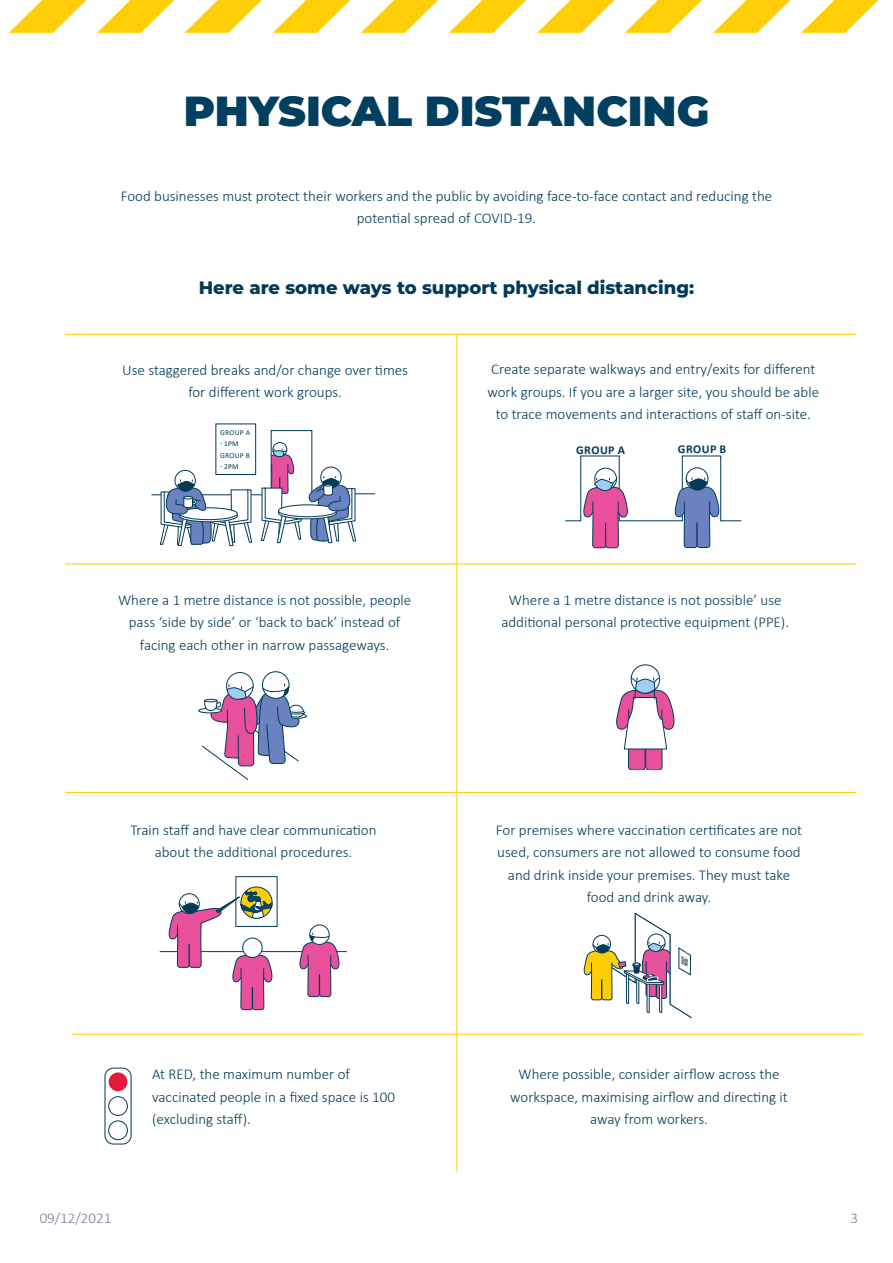
<style>
.page{position:relative;width:893px;height:1263px;background:#fff}
.page>*{position:absolute;margin:0;border:0;box-sizing:border-box;transform-origin:0 0}
.t1{font:900 42px "Montserrat";color:#003f5f}
.t2{font:800 18px "Montserrat";color:#023a57}
.t3{font:300 15px/22.5px "Calibri";color:#023a57;text-align:center}
.t4{font:300 15px "Calibri";color:#737d93}
.t5{font:700 12px "Calibri";letter-spacing:.04em;color:#023a57}
.t6{font:7.5px/11.6px "Calibri";letter-spacing:.04em;color:#023a57}
</style>
<div class="page">
<img style="left:9px;top:0;width:870px;height:33px">
<svg style="left:105px;top:1068px;width:26px;height:76px"></svg>
<div style="left:105px;top:1068px;width:26px;height:76px;border:1px solid #023a57;border-radius:9px"></div>
<hr style="left:65px;top:564px;width:791px;height:1px;background:#ffcd00">
<hr style="left:65px;top:334px;width:791px;height:1px;background:#ffcd00">
<hr style="left:72px;top:1034px;width:791px;height:1px;background:#ffcd00">
<hr style="left:65px;top:792px;width:791px;height:1px;background:#ffcd00">
<hr style="left:456px;top:334px;width:1px;height:837px;background:#ffcd00">
<div style="left:215px;top:423px;width:41px;height:52px;background:linear-gradient(to right,#fff,#fff)"></div>
<svg style="left:151px;top:430px;width:225px;height:605px"></svg>
<svg style="left:564px;top:455px;width:178px;height:580px"></svg>
<div style="left:109px;top:1121px;width:18px;height:19px;background:#fff;border-radius:50%"></div>
<div style="left:108px;top:1120px;width:20px;height:20px;border:1px solid #023a57;border-radius:50%"></div>
<div style="left:109px;top:1097px;width:18px;height:18px;background:#fff;border-radius:50%"></div>
<div style="left:108px;top:1096px;width:20px;height:20px;border:1px solid #023a57;border-radius:50%"></div>
<div style="left:109px;top:1072px;width:18px;height:19px;background:#e4193b;border-radius:50%"></div>
<h1 class="t1" style="left:184px;top:79px;width:527px">PHYSICAL DISTANCING</h1>
<p class="t3" style="left:121px;top:184px;width:653px">Food businesses must protect their workers and the public by avoiding face-to-face contact and reducing the potential spread of COVID-19.</p>
<p class="t2" style="left:199px;top:275px;width:497px">Here are some ways to support physical distancing:</p>
<p class="t3" style="left:122px;top:358px;width:287px">Use staggered breaks and/or change over times for different work groups.</p>
<p class="t6" style="left:220px;top:426px;width:31px">GROUP A</p>
<p class="t6" style="left:220px;top:438px;width:31px">- 1PM<br>GROUP B</p>
<p class="t6" style="left:220px;top:461px;width:20px">- 2PM</p>
<p class="t3" style="left:118px;top:588px;width:295px">Where a 1 metre distance is not possible, people pass ‘side by side’ or ‘back to back’ instead of facing each other in narrow passageways.</p>
<p class="t3" style="left:130px;top:818px;width:248px">Train staff and have clear communication about the additional procedures.</p>
<p class="t3" style="left:152px;top:1063px;width:244px;text-align:left">At RED, the maximum number of vaccinated people in a fixed space is 100 (excluding staff).</p>
<p class="t3" style="left:487px;top:358px;width:333px">Create separate walkways and entry/exits for different work groups. If you are a larger site, you should be able to trace movements and interactions of staff on-site.</p>
<p class="t5" style="left:576px;top:441px;width:50px">GROUP A</p>
<p class="t5" style="left:678px;top:441px;width:50px">GROUP B</p>
<p class="t3" style="left:501px;top:588px;width:289px">Where a 1 metre distance is not possible’ use additional personal protective equipment (PPE).</p>
<p class="t3" style="left:496px;top:818px;width:308px">For premises where vaccination certificates are not used, consumers are not allowed to consume food and drink inside your premises. They must take food and drink away.</p>
<p class="t3" style="left:510px;top:1063px;width:279px">Where possible, consider airflow across the workspace, maximising airflow and directing it away from workers.</p>
<p class="t4" style="left:40px;top:1208px;width:73px">09/12/2021</p>
<p class="t4" style="left:850px;top:1208px;width:9px">3</p>
</div>
